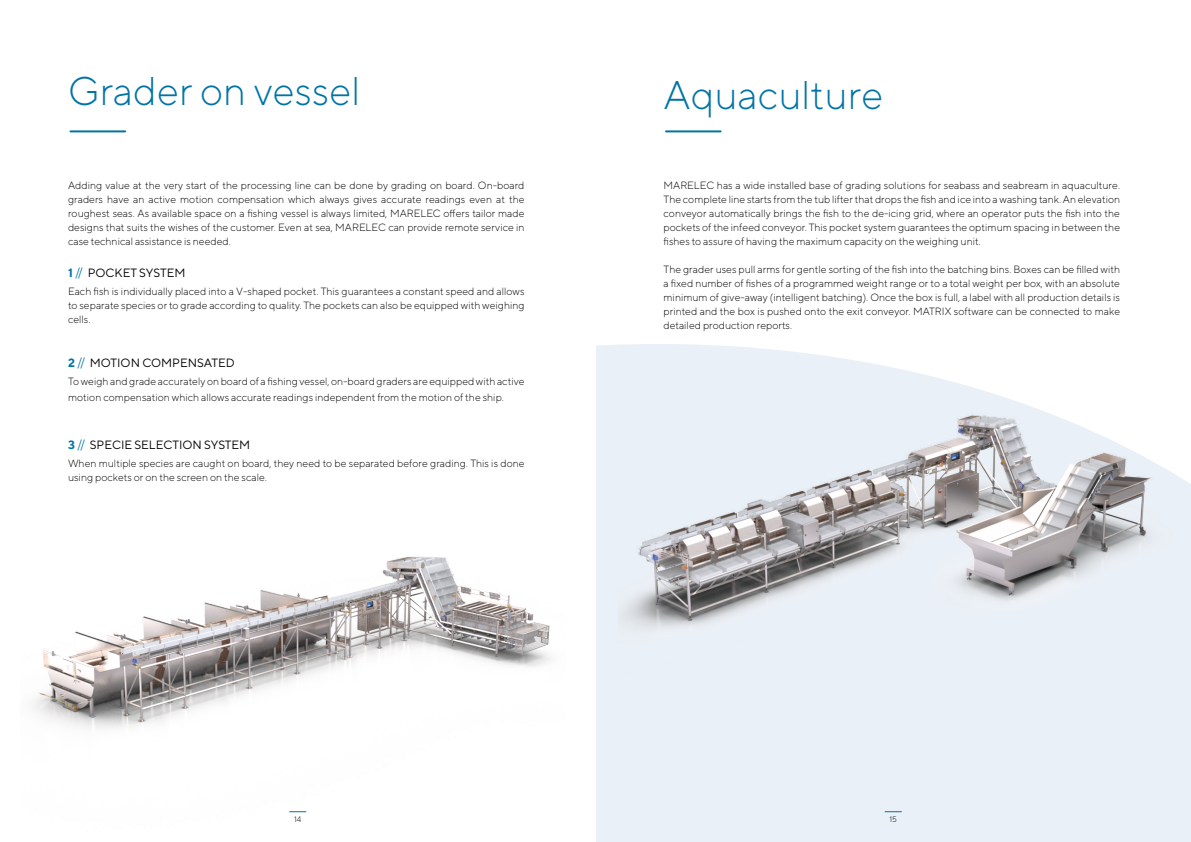
<style>
.page{position:relative;width:1191px;height:842px;background:#fff}
.page>*{position:absolute;margin:0;border:0;box-sizing:border-box;transform-origin:0 0}
.t1{font:300 40px "TT Norms";color:#0074a6}
.t2{font:12px "TT Norms";color:#000}
.t3{font:300 10.5px/14px "TT Norms";color:#000;text-align:justify}
.t4{font:300 8px "TT Norms";color:#000}
.s1{font-weight:700;color:#0074a6}
.s2{color:#0074a6}
</style>
<div class="page">
<hr style="left:70px;top:130px;width:55px;height:2px;background:#0074a6">
<hr style="left:666px;top:130px;width:54px;height:2px;background:#0074a6">
<div style="left:596px;top:345px;width:595px;height:497px;background:#eaf0f7"></div>
<img style="left:33px;top:556px;width:518px;height:257px">
<img style="left:619px;top:344px;width:572px;height:409px">
<svg style="left:289px;top:811px;width:17px;height:1px"></svg>
<svg style="left:884px;top:811px;width:17px;height:1px"></svg>
<h1 class="t1" style="left:68px;top:66px;width:294px">Grader on vessel</h1>
<h1 class="t1" style="left:663px;top:71px;width:221px">Aquaculture</h1>
<p class="t3" style="left:68px;top:178px;width:458px">Adding value at the very start of the processing line can be done by grading on board. On-board graders have an active motion compensation which always gives accurate readings even at the roughest seas. As available space on a fishing vessel is always limited, MARELEC offers tailor made designs that suits the wishes of the customer. Even at sea, MARELEC can provide remote service in case technical assistance is needed.</p>
<p class="t2" style="left:68px;top:265px;width:119px"><span class="s1">1</span> <span class="s2">//</span> POCKET SYSTEM</p>
<p class="t3" style="left:68px;top:284px;width:458px">Each fish is individually placed into a V-shaped pocket. This guarantees a constant speed and allows to separate species or to grade according to quality. The pockets can also be equipped with weighing cells.</p>
<p class="t2" style="left:68px;top:355px;width:168px"><span class="s1">2</span> <span class="s2">//</span> MOTION COMPENSATED</p>
<p class="t3" style="left:68px;top:373px;width:458px;line-height:16px">To weigh and grade accurately on board of a fishing vessel, on-board graders are equipped with active motion compensation which allows accurate readings independent from the motion of the ship.</p>
<p class="t2" style="left:68px;top:437px;width:184px"><span class="s1">3</span> <span class="s2">//</span> SPECIE SELECTION SYSTEM</p>
<p class="t3" style="left:68px;top:456px;width:458px">When multiple species are caught on board, they need to be separated before grading. This is done using pockets or on the screen on the scale.</p>
<p class="t3" style="left:663px;top:178px;width:458px;text-align:left">MARELEC has a wide installed base of grading solutions for seabass and seabream in aquaculture.<br>The complete line starts from the tub lifter that drops the fish and ice into a washing tank. An elevation conveyor automatically brings the fish to the de-icing grid, where an operator puts the fish into the pockets of the infeed conveyor. This pocket system guarantees the optimum spacing in between the fishes to assure of having the maximum capacity on the weighing unit.</p>
<p class="t3" style="left:663px;top:262px;width:458px">The grader uses pull arms for gentle sorting of the fish into the batching bins. Boxes can be filled with a fixed number of fishes of a programmed weight range or to a total weight per box, with an absolute minimum of give-away (intelligent batching). Once the box is full, a label with all production details is printed and the box is pushed onto the exit conveyor. MATRIX software can be connected to make detailed production reports.</p>
<p class="t4" style="left:294px;top:814px;width:9px">14</p>
<p class="t4" style="left:889px;top:814px;width:9px">15</p>
</div>
